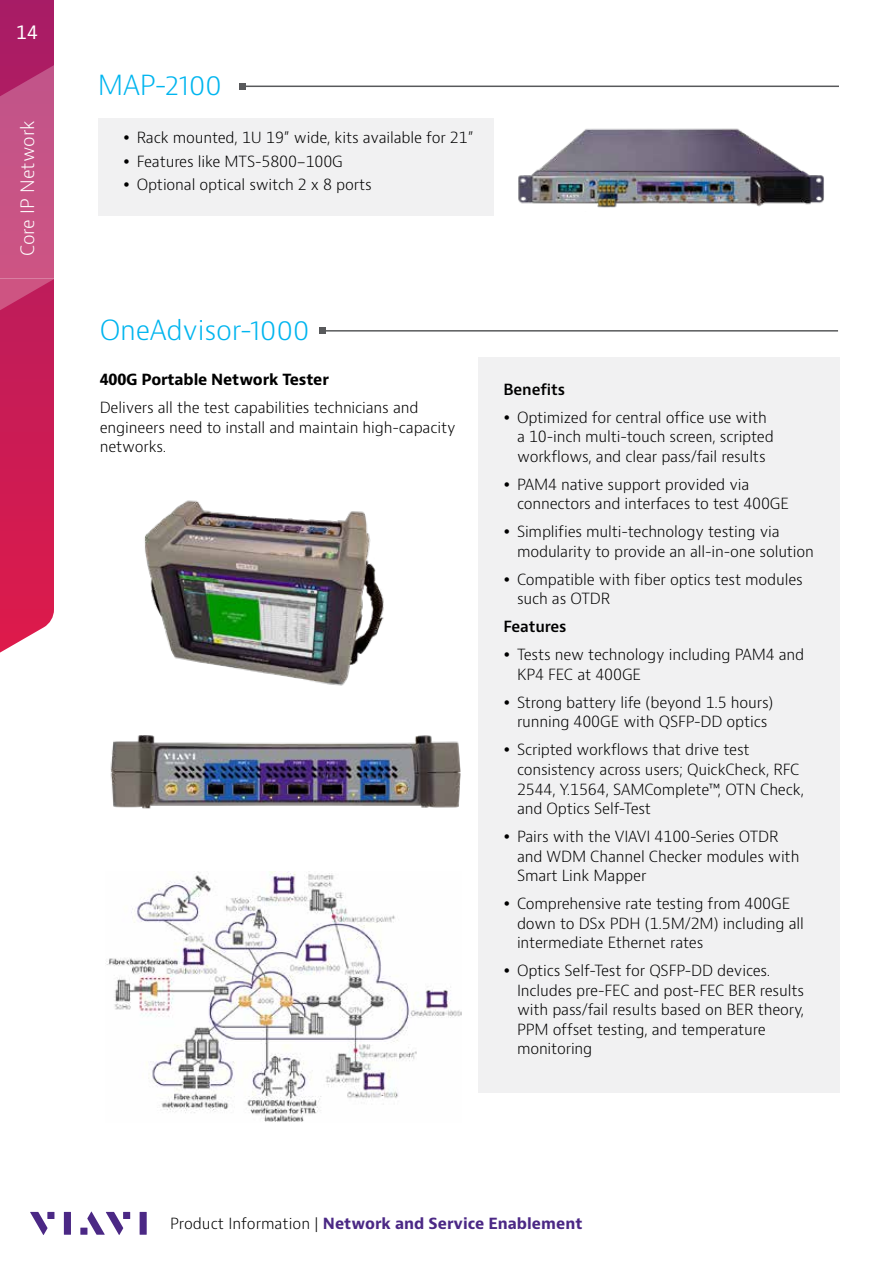
<style>
.page{position:relative;width:893px;height:1263px;background:#fff}
.page>*{position:absolute;margin:0;border:0;box-sizing:border-box;transform-origin:0 0}
.t1{font:300 27px "Bernino Sans";letter-spacing:-.01em;color:#00b5ef}
.t2{font:300 18px "Bernino Sans";color:#fff}
.t3{font:18px "Bernino Sans";color:#fff}
.t4{font:300 15px/19.5px "Bernino Sans";letter-spacing:-.01em;color:#000}
.t5{font:700 15px "Bernino Sans";color:#4b2885}
.t6{font:700 15px "Bernino Sans";letter-spacing:-.01em;color:#000}
.t7{font:600 15px "Bernino Sans";letter-spacing:-.01em;color:#000}
.s1{font-weight:300;color:#000}
</style>
<div class="page">
<svg style="left:30px;top:1212px;width:18px;height:23px"></svg>
<div style="left:47px;top:1212px;width:7px;height:7px;background:#4b2885"></div>
<div style="left:64px;top:1212px;width:7px;height:23px;background:#4b2885"></div>
<div style="left:123px;top:1212px;width:7px;height:7px;background:#4b2885"></div>
<div style="left:140px;top:1212px;width:7px;height:23px;background:#4b2885"></div>
<svg style="left:87px;top:1211px;width:36px;height:24px"></svg>
<div style="left:80px;top:1227px;width:7px;height:8px;background:#4b2885"></div>
<svg style="left:0;top:0;width:54px;height:653px;background:#c8336a"></svg>
<hr style="left:242px;top:86px;width:597px;height:1px;background:#58595b">
<svg style="left:239px;top:83px;width:6px;height:6px"></svg>
<div style="left:98px;top:118px;width:395px;height:97px;background:#f1f1f2"></div>
<img style="left:518px;top:128px;width:306px;height:80px">
<div style="left:478px;top:357px;width:361px;height:736px;background:#f1f1f2"></div>
<img style="left:144px;top:500px;width:240px;height:186px">
<img style="left:110px;top:735px;width:351px;height:74px">
<img style="left:105px;top:871px;width:357px;height:251px">
<hr style="left:322px;top:330px;width:516px;height:2px;background:#58595b">
<svg style="left:319px;top:328px;width:6px;height:6px"></svg>
<p class="t3" style="left:16px;top:21px;width:23px">14</p>
<p class="t2" style="left:16px;top:256px;width:137px;rotate:-90deg">Core IP Network</p>
<h1 class="t1" style="left:98px;top:67px;width:126px">MAP-2100</h1>
<p class="t4" style="left:137px;top:126px;width:338px;line-height:23.7px">Rack mounted, 1U 19” wide, kits available for 21”<br>Features like MTS-5800-100G<br>Optional optical switch 2 x 8 ports</p>
<h1 class="t1" style="left:100px;top:312px;width:212px">OneAdvisor-1000</h1>
<p class="t6" style="left:100px;top:370px;width:231px">400G Portable Network Tester</p>
<p class="t4" style="left:100px;top:398px;width:357px">Delivers all the test capabilities technicians and engineers need to install and maintain high-capacity networks.</p>
<p class="t7" style="left:503px;top:380px;width:63px">Benefits</p>
<p class="t4" style="left:517px;top:408px;width:258px">Optimized for central office use with a 10-inch multi-touch screen, scripted workflows, and clear pass/fail results</p>
<p class="t4" style="left:517px;top:475px;width:273px">PAM4 native support provided via connectors and interfaces to test 400GE</p>
<p class="t4" style="left:517px;top:522px;width:299px">Simplifies multi-technology testing via modularity to provide an all-in-one solution</p>
<p class="t4" style="left:517px;top:570px;width:287px">Compatible with fiber optics test modules such as OTDR</p>
<p class="t7" style="left:503px;top:617px;width:65px">Features</p>
<p class="t4" style="left:517px;top:645px;width:289px">Tests new technology including PAM4 and<br>KP4 FEC at 400GE</p>
<p class="t4" style="left:517px;top:693px;width:258px">Strong battery life (beyond 1.5 hours) running 400GE with QSFP-DD optics</p>
<p class="t4" style="left:517px;top:740px;width:289px">Scripted workflows that drive test consistency across users; QuickCheck, RFC 2544, Y.1564, SAMComplete™, OTN Check, and Optics Self-Test</p>
<p class="t4" style="left:517px;top:827px;width:284px">Pairs with the VIAVI 4100-Series OTDR and WDM Channel Checker modules with<br>Smart Link Mapper</p>
<p class="t4" style="left:517px;top:894px;width:288px">Comprehensive rate testing from 400GE down to DSx PDH (1.5M/2M) including all intermediate Ethernet rates</p>
<p class="t4" style="left:517px;top:961px;width:289px">Optics Self-Test for QSFP-DD devices.<br>Includes pre-FEC and post-FEC BER results with pass/fail results based on BER theory, PPM offset testing, and temperature monitoring</p>
<p class="t5" style="left:170px;top:1214px;width:414px"><span class="s1">Product Information |</span> Network and Service Enablement</p>
</div>
